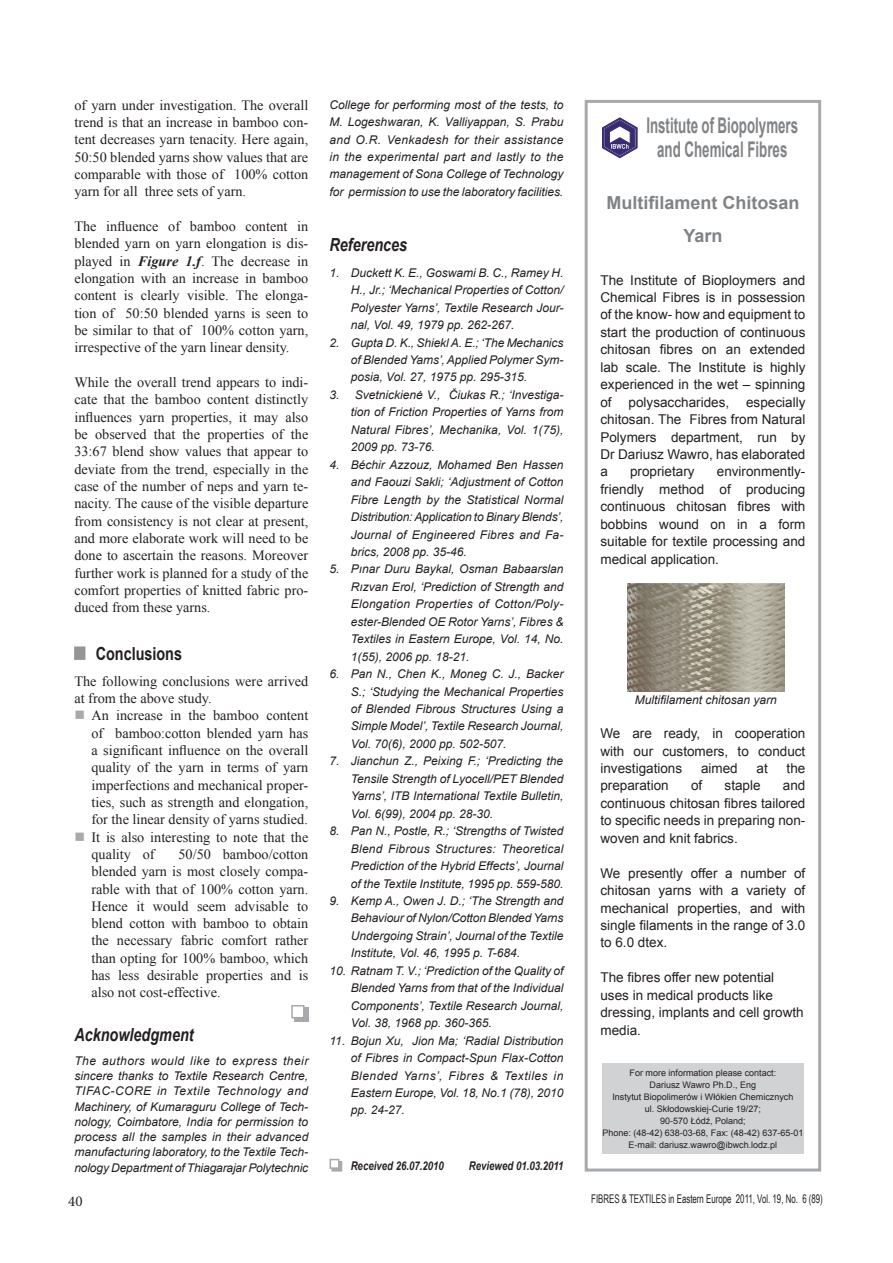
<style>
.page{position:relative;width:893px;height:1263px;background:#fff}
.page>*{position:absolute;margin:0;border:0;box-sizing:border-box;transform-origin:0 0}
.t1{font:700 21.6px/24px "Arial";color:#808285;text-align:center;scale:.62 1}
.t2{font:700 18px/32.7px "Arial";color:#808285;text-align:center}
.t3{font:italic 700 18px "Arial";color:#231f20;scale:.8 1}
.t4{font:700 18px "Arial";color:#231f20;scale:.8 1}
.t5{font:15px "Minion Pro";color:#231f20}
.t6{font:14.25px/17.4px "Times New Roman";color:#231f20;text-align:justify}
.t7{font:13.5px/17.4px "Arial";color:#231f20;text-align:justify}
.t8{font:italic 12px/17.4px "Arial";color:#231f20;text-align:justify}
.t9{font:12px "Arial Narrow";color:#231f20;scale:.8 1}
.t10{font:italic 700 12px "Arial";color:#231f20;scale:.8 1}
.t11{font:9px/12px "Arial";color:#231f20;text-align:center}
.s1{font-weight:700;font-style:italic}
.s2{color:#939598}
.s3{color:#a8a9ad}
</style>
<div class="page">
<div style="left:74px;top:646px;width:11px;height:14px;border:3px solid #939598"></div>
<div style="left:331px;top:1161px;width:11px;height:10px;background:#a8a9ad"></div>
<div style="left:330px;top:1159px;width:9px;height:10px;background:#fff;border:2px solid #a8a9ad"></div>
<div style="left:294px;top:1008px;width:14px;height:14px;background:#a8a9ad"></div>
<div style="left:291px;top:1005px;width:14px;height:13px;background:#fff;border:2px solid #a8a9ad"></div>
<div style="left:585px;top:100px;width:236px;height:1071px;border:3px solid #a8a9ad"></div>
<div style="left:602px;top:1063px;width:202px;height:90px;background:#d1d2d4"></div>
<img style="left:627px;top:583px;width:157px;height:108px">
<svg style="left:602px;top:118px;width:35px;height:40px"></svg>
<p class="t6" style="left:74px;top:96px;width:235px">of yarn under investigation. The overall trend is that an increase in bamboo con&shy;tent decreases yarn tenacity. Here again, 50:50 blended yarns show values that are comparable with those of 100% cotton yarn for all three sets of yarn.</p>
<p class="t6" style="left:74px;top:217px;width:235px">The influence of bamboo content in blended yarn on yarn elongation is dis&shy;played in <span class="s1">Figure 1.f</span>. The decrease in elongation with an increase in bamboo content is clearly visible. The elonga&shy;tion of 50:50 blended yarns is seen to be similar to that of 100% cotton yarn, irrespective of the yarn linear density.</p>
<p class="t6" style="left:74px;top:373px;width:235px">While the overall trend appears to indi&shy;cate that the bamboo content distinctly influences yarn properties, it may also be observed that the properties of the 33:67 blend show values that appear to deviate from the trend, especially in the case of the number of neps and yarn te&shy;nacity. The cause of the visible departure from consistency is not clear at present, and more elaborate work will need to be done to ascertain the reasons. Moreover further work is planned for a study of the comfort properties of knitted fabric pro&shy;duced from these yarns.</p>
<h2 class="t4" style="left:74px;top:641px;width:136px"><span class="s2">■</span> Conclusions</h2>
<p class="t6" style="left:74px;top:672px;width:235px">The following conclusions were arrived at from the above study.</p>
<p class="t6" style="left:91px;top:706px;width:218px;text-indent:-17px"><span class="s3">■</span> An increase in the bamboo content of bamboo:cotton blended yarn has a significant influence on the overall quality of the yarn in terms of yarn imperfections and mechanical proper&shy;ties, such as strength and elongation, for the linear density of yarns studied.</p>
<p class="t6" style="left:91px;top:828px;width:218px;text-indent:-17px"><span class="s3">■</span> It is also interesting to note that the quality of</p>
<p class="t6" style="left:91px;top:845px;width:218px;text-indent:87px">50/50 bamboo/cotton blended yarn is most closely compa&shy;rable with that of 100% cotton yarn.<br>Hence it would seem advisable to blend cotton with bamboo to obtain the necessary fabric comfort rather than opting for 100% bamboo, which has less desirable properties and is also not cost-effective.</p>
<h2 class="t3" style="left:74px;top:1023px;width:151px">Acknowledgment</h2>
<p class="t8" style="left:74px;top:1053px;width:235px;line-height:15.3px">The authors would like to express their sincere thanks to Textile Research Centre, TIFAC-CORE in Textile Technology and Machinery, of Kumaraguru College of Tech&shy;nology, Coimbatore, India for permission to process all the samples in their advanced manufacturing laboratory, to the Textile Tech&shy;nology Department of Thiagarajar Polytechnic</p>
<p class="t8" style="left:330px;top:96px;width:235px">College for performing most of the tests, to M. Logeshwaran, K. Valliyappan, S. Prabu and O.R. Venkadesh for their assistance in the experimental part and lastly to the management of Sona College of Technology for permission to use the laboratory facilities.</p>
<h2 class="t3" style="left:330px;top:233px;width:99px">References</h2>
<p class="t8" style="left:351px;top:264px;width:214px;text-indent:-21px">1. Duckett K. E., Goswami B. C., Ramey H.<br>H., Jr.; ‘Mechanical Properties of Cotton/ Polyester Yarns’, Textile Research Jour&shy;nal, Vol. 49, 1979 pp. 262-267.</p>
<p class="t8" style="left:351px;top:334px;width:214px;text-indent:-21px">2. Gupta D. K., Shiekl A. E.; ‘The Mechanics of Blended Yams’, Applied Polymer Sym&shy;posia, Vol. 27, 1975 pp. 295-315.</p>
<p class="t8" style="left:351px;top:386px;width:214px;text-indent:-21px">3. Svetnickienė V., Čiukas R.; ‘Investiga&shy;tion of Friction Properties of Yarns from Natural Fibres’, Mechanika, Vol. 1(75), 2009 pp. 73-76.</p>
<p class="t8" style="left:351px;top:456px;width:214px;text-indent:-21px">4. Béchir Azzouz, Mohamed Ben Hassen and Faouzi Sakli; ‘Adjustment of Cotton Fibre Length by the Statistical Normal Distribution: Application to Binary Blends’, Journal of Engineered Fibres and Fa&shy;brics, 2008 pp. 35-46.</p>
<p class="t8" style="left:351px;top:561px;width:214px;text-indent:-21px">5. Pınar Duru Baykal, Osman Babaarslan Rızvan Erol, ‘Prediction of Strength and Elongation Properties of Cotton/Poly&shy;ester-Blended OE Rotor Yarns’, Fibres &amp; Textiles in Eastern Europe, Vol. 14, No.<br>1(55), 2006 pp. 18-21.</p>
<p class="t8" style="left:351px;top:665px;width:214px;text-indent:-21px">6. Pan N., Chen K., Moneg C. J., Backer S.; ‘Studying the Mechanical Properties of Blended Fibrous Structures Using a Simple Model’, Textile Research Journal, Vol. 70(6), 2000 pp. 502-507.</p>
<p class="t8" style="left:351px;top:753px;width:214px;text-indent:-21px">7. Jianchun Z., Peixing F.; ‘Predicting the Tensile Strength of Lyocell/PET Blended Yarns’, ITB International Textile Bulletin, Vol. 6(99), 2004 pp. 28-30.</p>
<p class="t8" style="left:351px;top:822px;width:214px;text-indent:-21px">8. Pan N., Postle, R.; ‘Strengths of Twisted Blend Fibrous Structures: Theoretical Prediction of the Hybrid Effects’, Journal of the Textile Institute, 1995 pp. 559-580.</p>
<p class="t8" style="left:351px;top:892px;width:214px;text-indent:-21px">9. Kemp A., Owen J. D.; ‘The Strength and Behaviour of Nylon/Cotton Blended Yarns Undergoing Strain’, Journal of the Textile Institute, Vol. 46, 1995 p. T-684.</p>
<p class="t8" style="left:351px;top:962px;width:214px;text-indent:-21px">10. Ratnam T. V.; ‘Prediction of the Quality of Blended Yarns from that of the Individual Components’, Textile Research Journal, Vol. 38, 1968 pp. 360-365.</p>
<p class="t8" style="left:351px;top:1032px;width:214px;text-indent:-21px">11. Bojun Xu, Jion Ma; ‘Radial Distribution of Fibres in Compact-Spun Flax-Cotton Blended Yarns’, Fibres &amp; Textiles in Eastern Europe, Vol. 18, No.1 (78), 2010 pp. 24-27.</p>
<p class="t10" style="left:351px;top:1158px;width:118px">Received 26.07.2010</p>
<p class="t10" style="left:469px;top:1158px;width:120px">Reviewed 01.03.2011</p>
<h1 class="t1" style="left:646px;top:114px;width:246px">Institute of Biopolymers and Chemical Fibres</h1>
<h2 class="t2" style="left:606px;top:187px;width:194px">Multifilament Chitosan<br>Yarn</h2>
<p class="t7" style="left:600px;top:271px;width:206px">The Institute of Bioploymers and Chemical Fibres is in possession of the know- how and equipment to start the production of continuous chitosan fibres on an extended lab scale. The Institute is highly experienced in the wet – spinning of</p>
<p class="t7" style="left:600px;top:393px;width:206px;text-indent:146px">especially chitosan. The Fibres from Natural Polymers department, run by Dr Dariusz Wawro, has elaborated a</p>
<p class="t7" style="left:629px;top:393px;width:102px">polysaccharides,</p>
<p class="t7" style="left:600px;top:463px;width:206px;text-indent:116px">environmently&shy;friendly method of producing continuous chitosan fibres with bobbins wound on in a form suitable for textile processing and medical application.</p>
<p class="t7" style="left:630px;top:463px;width:66px">proprietary</p>
<p class="t8" style="left:635px;top:691px;width:144px">Multifilament chitosan yarn</p>
<p class="t7" style="left:600px;top:725px;width:206px">We are ready, in cooperation with our customers, to conduct investigations</p>
<p class="t7" style="left:701px;top:760px;width:38px">aimed</p>
<p class="t7" style="left:757px;top:760px;width:13px">at</p>
<p class="t7" style="left:787px;top:760px;width:20px">the</p>
<p class="t7" style="left:600px;top:777px;width:70px">preparation</p>
<p class="t7" style="left:691px;top:777px;width:13px">of</p>
<p class="t7" style="left:725px;top:777px;width:38px">staple</p>
<p class="t7" style="left:600px;top:777px;width:206px;text-indent:182px">and continuous chitosan fibres tailored to specific needs in preparing non&shy;woven and knit fabrics.</p>
<p class="t7" style="left:600px;top:864px;width:206px">We presently offer a number of chitosan yarns with a variety of mechanical properties, and with single filaments in the range of 3.0 to 6.0 dtex.</p>
<p class="t7" style="left:600px;top:969px;width:205px;text-align:left">The fibres offer new potential uses in medical products like dressing, implants and cell growth media.</p>
<p class="t11" style="left:602px;top:1066px;width:203px">For more information please contact:<br>Dariusz Wawro Ph.D., Eng<br>Instytut Biopolimerów i Włókien Chemicznych<br>ul. Skłodowskiej-Curie 19/27;<br>90-570 Łódź, Poland;<br>Phone: (48-42) 638-03-68, Fax: (48-42) 637-65-01<br>E-mail: dariusz.wawro@ibwch.lodz.pl</p>
<p class="t5" style="left:68px;top:1191px;width:16px">40</p>
<p class="t9" style="left:591px;top:1190px;width:291px">FIBRES &amp; TEXTILES in Eastern Europe 2011, Vol. 19, No. 6 (89)</p>
</div>
